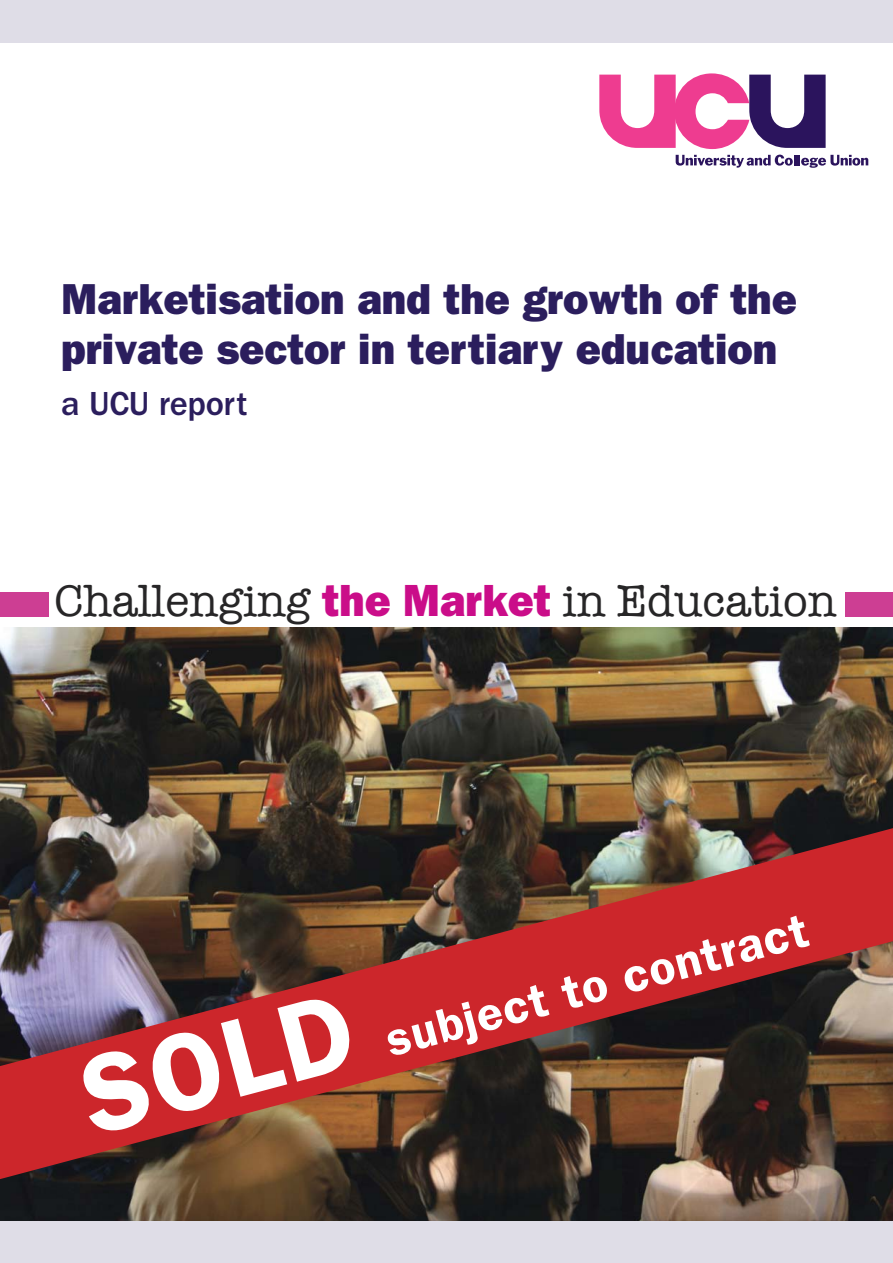
<style>
.page{position:relative;width:893px;height:1263px;background:#fff}
.page>*{position:absolute;margin:0;border:0;box-sizing:border-box;transform-origin:0 0}
.t1{font:600 111px "Franklin Gothic";color:#fff}
.t2{font:600 48px "Franklin Gothic";color:#fff}
.t3{font:45.3px "American Typewriter";color:#272627}
.t4{font:800 43.5px/50.4px "Franklin Gothic";color:#2b1e5d}
.t5{font:500 34.5px "Franklin Gothic";letter-spacing:-.01em;color:#2b1e5d}
.s1{font-family:"Franklin Gothic";font-weight:800;color:#ca0d89}
</style>
<div class="page">
<div style="left:0;top:1220px;width:893px;height:43px;background:#dfdde7"></div>
<img style="left:0;top:628px;width:893px;height:592px">
<img style="left:0;top:823px;width:893px;height:356px">
<div style="left:0;top:0;width:893px;height:43px;background:#dfdde7"></div>
<div style="left:0;top:592px;width:48px;height:24px;background:#cd3e93"></div>
<div style="left:845px;top:592px;width:48px;height:24px;background:#cd3e93"></div>
<svg style="left:599px;top:73px;width:227px;height:76px"></svg>
<svg style="left:676px;top:155px;width:192px;height:13px"></svg>
<p class="t4" style="left:61px;top:277px;width:737px">Marketisation and the growth of the private sector in tertiary education</p>
<p class="t5" style="left:61px;top:391px;width:188px">a UCU report</p>
<p class="t3" style="left:54px;top:575px;width:784px">Challenging <span class="s1">the Market</span> in Education</p>
<h1 class="t1" style="left:74px;top:1062px;width:278px;rotate:-15deg">SOLD</h1>
<p class="t2" style="left:382px;top:1025px;width:436px;rotate:-15deg">subject to contract</p>
</div>
